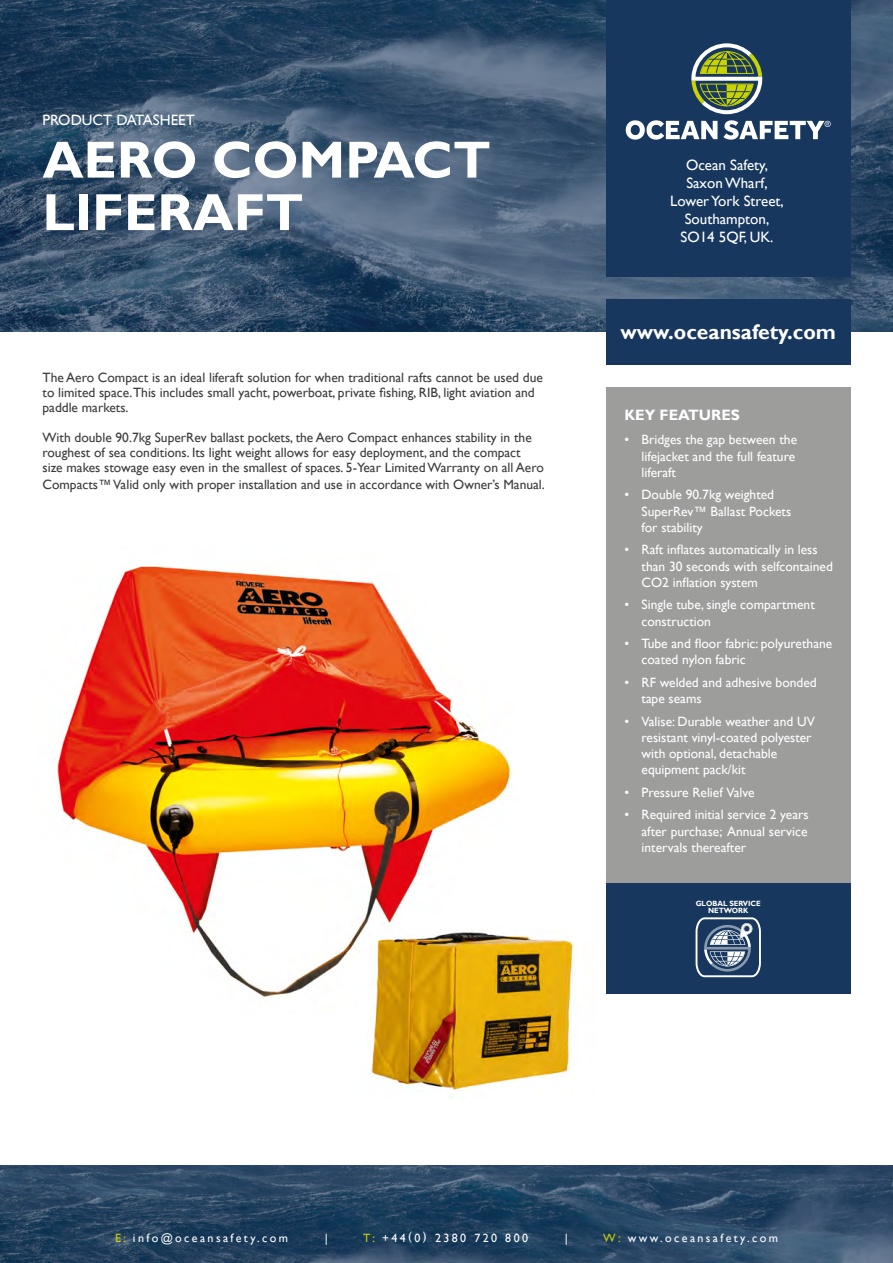
<style>
.page{position:relative;width:893px;height:1263px;background:#fff}
.page>*{position:absolute;margin:0;border:0;box-sizing:border-box;transform-origin:0 0}
.t1{font:700 52.5px/52.5px "Gill Sans";color:#fff}
.t2{font:700 21px "Gill Sans";color:#fff}
.t3{font:15px/18px "Gill Sans";color:#fff;text-align:center}
.t4{font:700 15px "Gill Sans";color:#fff}
.t5{font:13.5px/16.2px "Gill Sans";color:#fff}
.t6{font:13.5px/15.5px "Gill Sans";color:#3c3c3b}
.t7{font:12px "Gill Sans";letter-spacing:.2em;color:#fff}
.t8{font:700 7.5px/7.5px "Gill Sans";color:#fff;text-align:center;scale:.96 1}
.s1{color:#cc0}
</style>
<div class="page">
<svg style="left:0;top:0;width:893px;height:332px;background:#3a536f"></svg>
<svg style="left:0;top:1165px;width:893px;height:98px;background:#294764"></svg>
<div style="left:606px;top:0;width:244px;height:276px;background:#17375e"></div>
<svg style="left:626px;top:120px;width:91px;height:20px"></svg>
<svg style="left:723px;top:120px;width:108px;height:20px"></svg>
<svg style="left:691px;top:43px;width:71px;height:71px"></svg>
<div style="left:606px;top:299px;width:244px;height:66px;background:#17375e"></div>
<img style="left:57px;top:566px;width:458px;height:432px">
<div style="left:606px;top:387px;width:244px;height:497px;background:#9d9d9c"></div>
<div style="left:606px;top:883px;width:244px;height:111px;background:#17375e"></div>
<svg style="left:696px;top:917px;width:65px;height:60px"></svg>
<img style="left:355px;top:916px;width:224px;height:183px">
<p class="t3" style="left:43px;top:111px;width:154px">PRODUCT DATASHEET</p>
<h1 class="t1" style="left:43px;top:135px;width:450px">AERO COMPACT<br>LIFERAFT</h1>
<p class="t6" style="left:43px;top:371px;width:502px;line-height:15px">The Aero Compact is an ideal liferaft solution for when traditional rafts cannot be used due to limited space.This includes small yacht, powerboat, private fishing, RIB, light aviation and paddle markets.</p>
<p class="t6" style="left:43px;top:430px;width:504px">With double 90.7kg SuperRev ballast pockets, the Aero Compact enhances stability in the roughest of sea conditions. Its light weight allows for easy deployment, and the compact<br>size makes stowage easy even in the smallest of spaces. 5-Year Limited Warranty on all Aero Compacts™ Valid only with proper installation and use in accordance with Owner’s Manual.</p>
<p class="t3" style="left:670px;top:156px;width:115px">Ocean Safety,<br>Saxon Wharf,<br>Lower York Street,<br>Southampton,<br>SO14 5QF, UK.</p>
<h2 class="t2" style="left:620px;top:319px;width:217px">www.oceansafety.com</h2>
<p class="t4" style="left:624px;top:406px;width:117px">KEY FEATURES</p>
<p class="t5" style="left:641px;top:432px;width:157px;text-indent:-17px">• Bridges the gap between the lifejacket and the full feature liferaft</p>
<p class="t5" style="left:641px;top:487px;width:151px;text-indent:-17px">• Double 90.7kg weighted<br>SuperRev™ Ballast Pockets for stability</p>
<p class="t5" style="left:641px;top:542px;width:193px;text-indent:-17px">• Raft inflates automatically in less than 30 seconds with selfcontained<br>CO2 inflation system</p>
<p class="t5" style="left:641px;top:597px;width:175px;text-indent:-17px">• Single tube, single compartment construction</p>
<p class="t5" style="left:641px;top:636px;width:192px;text-indent:-17px">• Tube and floor fabric: polyurethane coated nylon fabric</p>
<p class="t5" style="left:641px;top:674px;width:177px;text-indent:-17px">• RF welded and adhesive bonded tape seams</p>
<p class="t5" style="left:641px;top:713px;width:175px;text-indent:-17px">• Valise: Durable weather and UV resistant vinyl-coated polyester with optional, detachable equipment pack/kit</p>
<p class="t5" style="left:624px;top:784px;width:132px">• Pressure Relief Valve</p>
<p class="t5" style="left:641px;top:807px;width:169px;text-align:justify;text-indent:-17px">• Required initial service 2 years after purchase; Annual service intervals thereafter</p>
<p class="t8" style="left:696px;top:900px;width:69px">GLOBAL SERVICE<br>NETWORK</p>
<p class="t7" style="left:115px;top:1231px;width:174px"><span class="s1">E:</span> info@oceansafety.com</p>
<p class="t7" style="left:325px;top:1231px;width:5px">|</p>
<p class="t7" style="left:363px;top:1231px;width:166px"><span class="s1">T:</span> +44(0) 2380 720 800</p>
<p class="t7" style="left:565px;top:1231px;width:5px">|</p>
<p class="t7" style="left:603px;top:1231px;width:176px"><span class="s1">W:</span> www.oceansafety.com</p>
</div>
